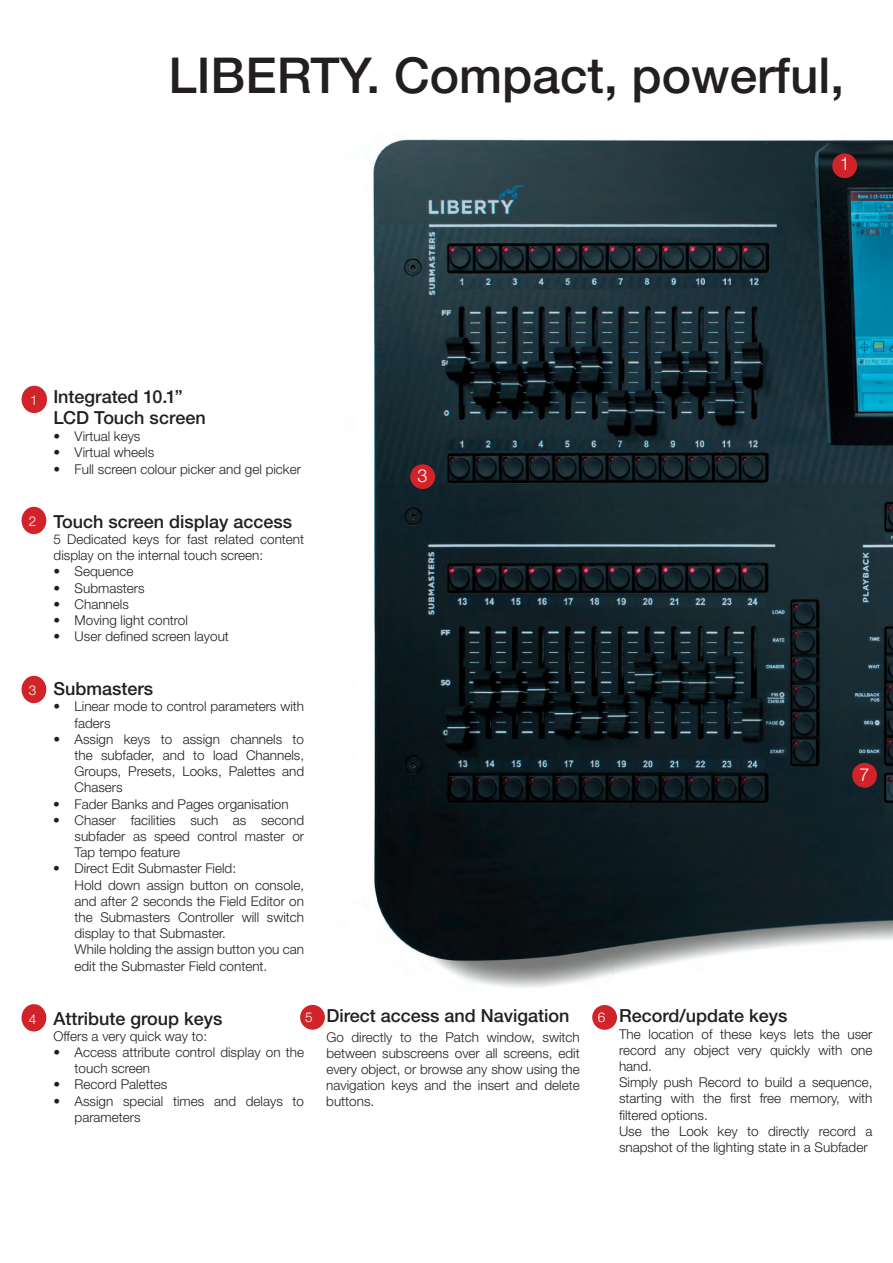
<style>
.page{position:relative;width:893px;height:1263px;background:#fff}
.page>*{position:absolute;margin:0;border:0;box-sizing:border-box;transform-origin:0 0}
.t1{font:500 49.5px "Helvetica Neue";color:#231f20}
.t2{font:500 18px/20.9px "Helvetica Neue";color:#231f20}
.t3{font:300 18px "Helvetica Neue";color:#fff}
.t4{font:300 13.5px/16.2px "Helvetica Neue";color:#231f20}
.t5{font:300 13.5px "Helvetica Neue";color:#fff}
.s1{font-weight:300;font-size:13.5px;color:#fff}
</style>
<div class="page">
<div style="left:592px;top:1005px;width:25px;height:25px;background:#d1232a;border-radius:50%"></div>
<div style="left:300px;top:1005px;width:25px;height:25px;background:#d1232a;border-radius:50%"></div>
<img style="left:373px;top:139px;width:520px;height:849px">
<div style="left:832px;top:153px;width:25px;height:25px;background:#d1232a;border-radius:50%"></div>
<div style="left:852px;top:763px;width:25px;height:25px;background:#d1232a;border-radius:50%"></div>
<div style="left:410px;top:464px;width:25px;height:25px;background:#d1232a;border-radius:50%"></div>
<div style="left:22px;top:676px;width:24px;height:27px;background:#d1232a;border-radius:50%"></div>
<div style="left:22px;top:1004px;width:24px;height:27px;background:#d1232a;border-radius:50%"></div>
<div style="left:22px;top:386px;width:25px;height:27px;background:#d1232a;border-radius:50%"></div>
<div style="left:22px;top:507px;width:24px;height:27px;background:#d1232a;border-radius:50%"></div>
<h1 class="t1" style="left:168px;top:46px;width:677px">Liberty. Compact, powerful,</h1>
<h2 class="t3" style="left:840px;top:153px;width:12px">1</h2>
<p class="t5" style="left:30px;top:392px;width:9px">1</p>
<p class="t5" style="left:29px;top:513px;width:9px">2</p>
<p class="t5" style="left:29px;top:682px;width:9px">3</p>
<p class="t5" style="left:29px;top:1010px;width:9px">4</p>
<h2 class="t2" style="left:53px;top:386px;width:154px">Integrated 10.1”<br>LCD Touch screen</h2>
<p class="t4" style="left:53px;top:428px;width:89px">• Virtual keys</p>
<p class="t4" style="left:53px;top:444px;width:102px">• Virtual wheels</p>
<p class="t4" style="left:53px;top:460px;width:249px">• Full screen colour picker and gel picker</p>
<h2 class="t2" style="left:53px;top:511px;width:240px">Touch screen display access</h2>
<p class="t4" style="left:53px;top:531px;width:252px">5 Dedicated keys for fast related content display on the internal touch screen:</p>
<p class="t4" style="left:53px;top:563px;width:82px">• Sequence</p>
<p class="t4" style="left:53px;top:579px;width:93px">• Submasters</p>
<p class="t4" style="left:53px;top:595px;width:77px">• Channels</p>
<p class="t4" style="left:53px;top:612px;width:136px">• Moving light control</p>
<p class="t4" style="left:53px;top:628px;width:177px">• User defined screen layout</p>
<h2 class="t2" style="left:53px;top:678px;width:101px">Submasters</h2>
<p class="t4" style="left:75px;top:698px;width:231px;text-indent:-21px">• Linear mode to control parameters with faders</p>
<p class="t4" style="left:75px;top:730px;width:231px;text-align:justify;text-indent:-21px">• Assign keys to assign channels to the subfader, and to load Channels, Groups, Presets, Looks, Palettes and Chasers</p>
<p class="t4" style="left:53px;top:795px;width:237px">• Fader Banks and Pages organisation</p>
<p class="t4" style="left:75px;top:811px;width:231px;text-align:justify;text-indent:-21px">• Chaser facilities such as second subfader as speed control master or Tap tempo feature</p>
<p class="t4" style="left:75px;top:860px;width:231px;text-indent:-21px">• Direct Edit Submaster Field:<br>Hold down assign button on console, and after 2 seconds the Field Editor on the Submasters Controller will switch display to that Submaster.<br>While holding the assign button you can edit the Submaster Field content.</p>
<h2 class="t3" style="left:418px;top:465px;width:12px">3</h2>
<h2 class="t2" style="left:305px;top:1005px;width:266px"><span class="s1">5</span> Direct access and Navigation</h2>
<p class="t4" style="left:326px;top:1028px;width:255px;text-align:justify">Go directly to the Patch window, switch between subscreens over all screens, edit every object, or browse any show using the navigation keys and the insert and delete buttons.</p>
<h2 class="t2" style="left:53px;top:1007px;width:171px">Attribute group keys</h2>
<p class="t4" style="left:53px;top:1027px;width:155px">Offers a very quick way to:</p>
<p class="t4" style="left:75px;top:1044px;width:231px;text-indent:-21px">• Access attribute control display on the touch screen</p>
<p class="t4" style="left:53px;top:1076px;width:115px">• Record Palettes</p>
<p class="t4" style="left:75px;top:1092px;width:231px;text-indent:-21px">• Assign special times and delays to parameters</p>
<h2 class="t3" style="left:860px;top:763px;width:12px">7</h2>
<h2 class="t2" style="left:598px;top:1005px;width:191px"><span class="s1">6</span> Record/update keys</h2>
<p class="t4" style="left:619px;top:1025px;width:255px">The location of these keys lets the user record any object very quickly with one hand.<br>Simply push Record to build a sequence, starting with the first free memory, with filtered options.<br>Use the Look key to directly record a snapshot of the lighting state in a Subfader</p>
</div>
